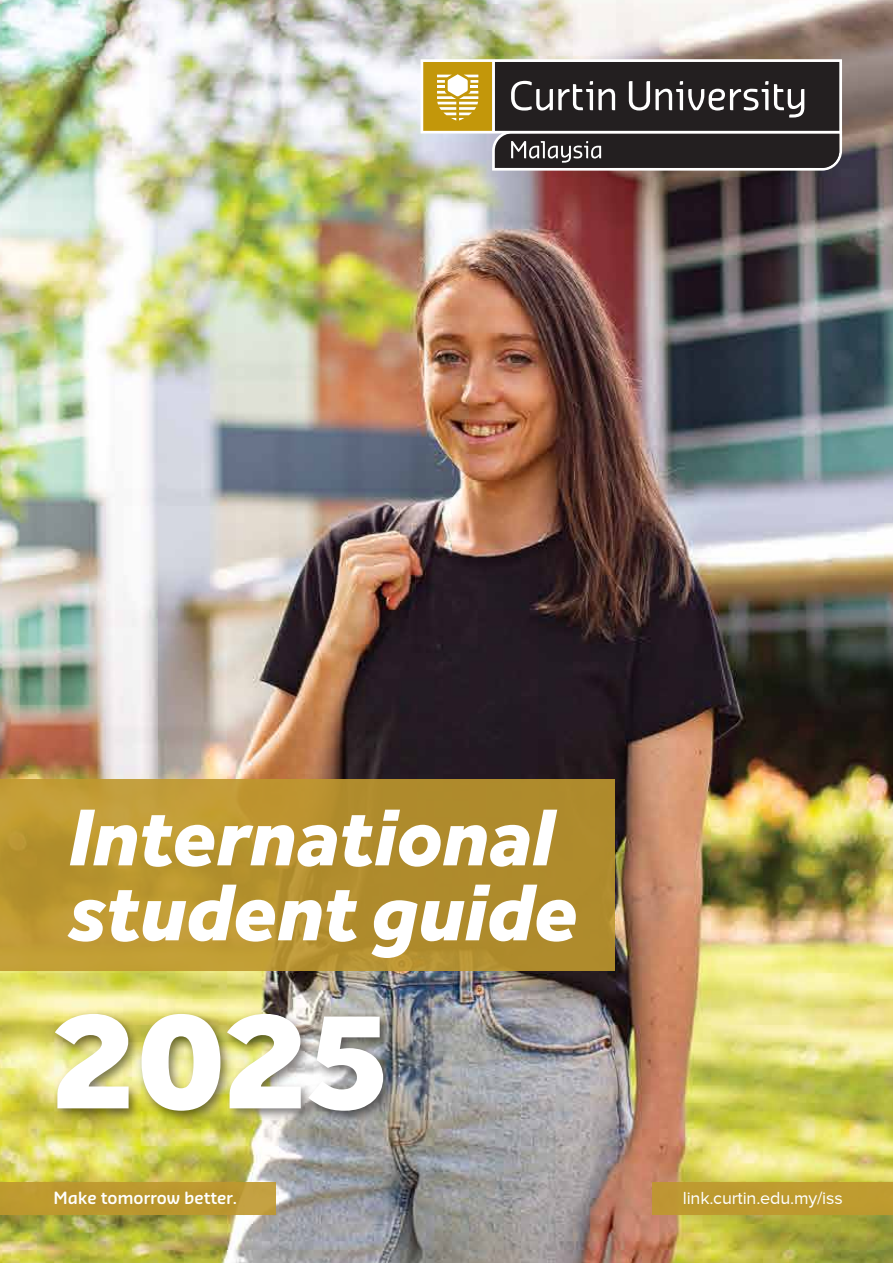
<style>
.page{position:relative;width:893px;height:1263px;background:#fff}
.page>*{position:absolute;margin:0;border:0;box-sizing:border-box;transform-origin:0 0}
.t1{font:800 145.8px "Effra";color:#fff;scale:1.08 1}
.t2{font:italic 800 83.4px/75px "Effra";color:#fff}
.t3{font:18px "Proxima Nova";letter-spacing:-.01em;color:#fff}
.t4{font:600 16.5px "Sansa Soft Pro";letter-spacing:-.01em;color:#fff}
</style>
<div class="page">
<img style="left:0;top:0;width:893px;height:1263px">
<svg style="left:0;top:779px;width:615px;height:192px;background:#b6922f"></svg>
<div style="left:0;top:1182px;width:276px;height:33px;background:#bf982e"></div>
<div style="left:652px;top:1182px;width:241px;height:33px;background:#bf982e"></div>
<svg style="left:420px;top:59px;width:422px;height:112px;background:#5e584d"></svg>
<img style="left:44px;top:978px;width:363px;height:181px">
<p class="t2" style="left:67px;top:798px;width:511px">International student guide</p>
<h1 class="t1" style="left:53px;top:969px;width:314px">2025</h1>
<p class="t4" style="left:53px;top:1187px;width:185px">Make tomorrow better.</p>
<p class="t3" style="left:683px;top:1188px;width:161px">link.curtin.edu.my/iss</p>
</div>
